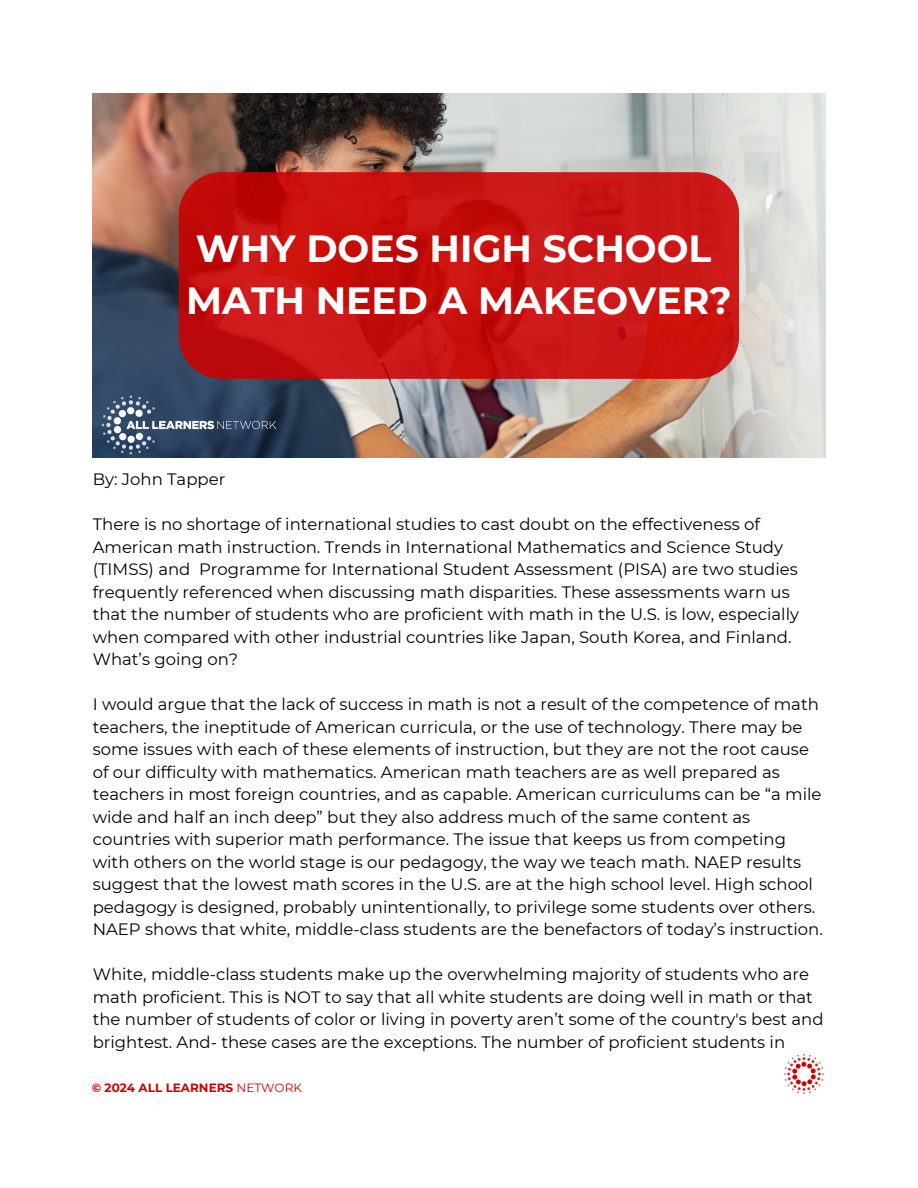
<style>
.page{position:relative;width:918px;height:1188px;background:#fff}
.page>*{position:absolute;margin:0;border:0;box-sizing:border-box;transform-origin:0 0}
.t1{font:700 37.8px/51.8px "Montserrat";color:#fff}
.t2{font:16.5px/22.5px "Montserrat";color:#000}
.t3{font:700 12px "Montserrat";color:#c00}
.s1{font-weight:400}
</style>
<div class="page">
<img style="left:93px;top:93px;width:732px;height:365px">
<svg style="left:179px;top:172px;width:560px;height:207px;background:#c61412"></svg>
<img style="left:784px;top:1054px;width:40px;height:40px">
<img style="left:93px;top:393px;width:192px;height:65px">
<p class="t1" style="left:186px;top:223px;width:547px">WHY DOES HIGH SCHOOL<br>MATH NEED A MAKEOVER?</p>
<h1 class="t2" style="left:93px;top:468px;width:134px">By: John Tapper</h1>
<p class="t2" style="left:93px;top:513px;width:708px">There is no shortage of international studies to cast doubt on the effectiveness of American math instruction. Trends in International Mathematics and Science Study (TIMSS) and Programme for International Student Assessment (PISA) are two studies frequently referenced when discussing math disparities. These assessments warn us that the number of students who are proficient with math in the U.S. is low, especially when compared with other industrial countries like Japan, South Korea, and Finland.<br>What’s going on?</p>
<h2 class="t2" style="left:93px;top:693px;width:732px">I would argue that the lack of success in math is not a result of the competence of math teachers, the ineptitude of American curricula, or the use of technology. There may be some issues with each of these elements of instruction, but they are not the root cause of our difficulty with mathematics. American math teachers are as well prepared as teachers in most foreign countries, and as capable. American curriculums can be “a mile wide and half an inch deep” but they also address much of the same content as countries with superior math performance. The issue that keeps us from competing with others on the world stage is our pedagogy, the way we teach math. NAEP results suggest that the lowest math scores in the U.S. are at the high school level. High school pedagogy is designed, probably unintentionally, to privilege some students over others.<br>NAEP shows that white, middle-class students are the benefactors of today’s instruction.</h2>
<h2 class="t2" style="left:93px;top:963px;width:732px">White, middle-class students make up the overwhelming majority of students who are math proficient. This is NOT to say that all white students are doing well in math or that the number of students of color or living in poverty aren’t some of the country's best and brightest. And- these cases are the exceptions. The number of proficient students in</h2>
<p class="t3" style="left:92px;top:1081px;width:212px">© 2024 ALL LEARNERS <span class="s1">NETWORK</span></p>
</div>
